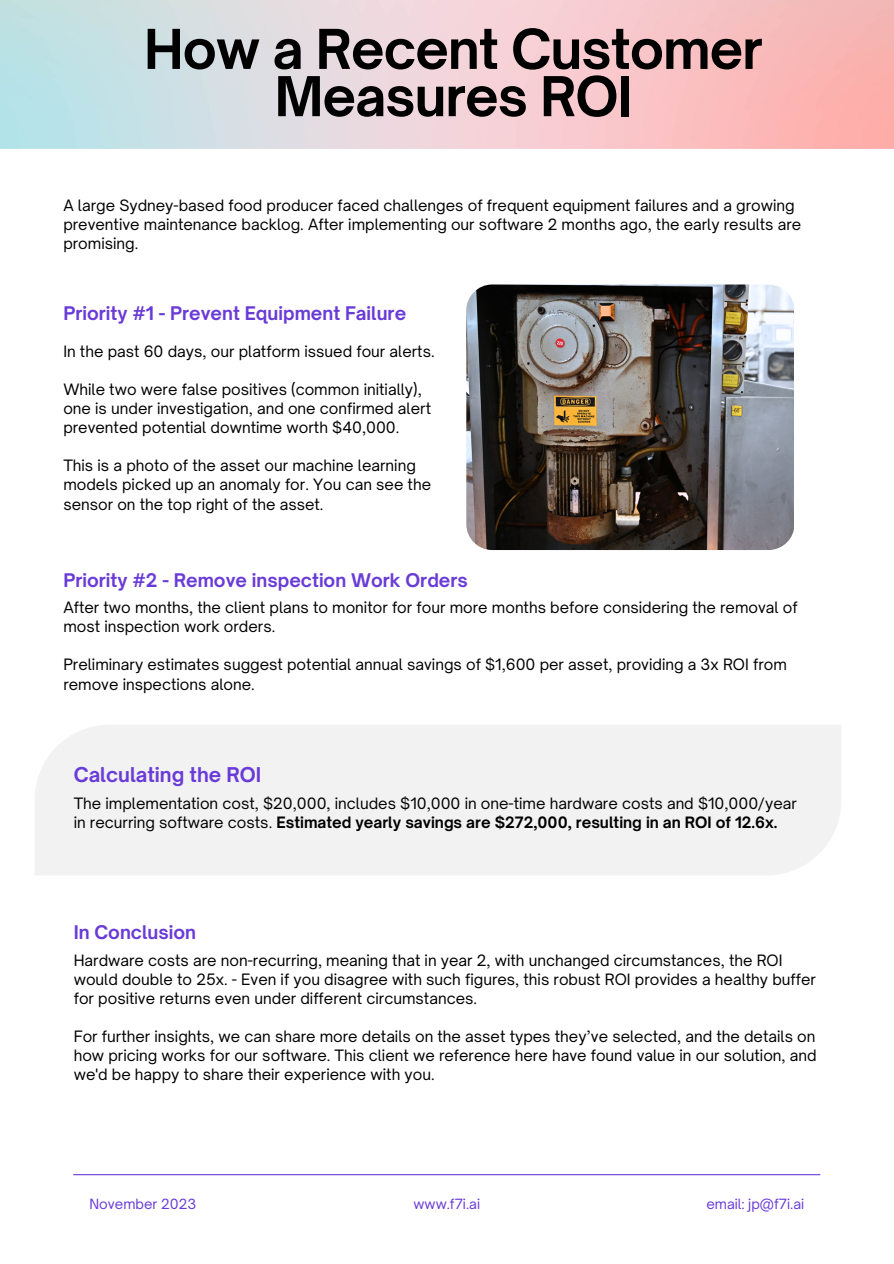
<style>
.page{position:relative;width:894px;height:1264px;background:#fff}
.page>*{position:absolute;margin:0;border:0;box-sizing:border-box;transform-origin:0 0}
.t1{font:700 52.5px/47.2px "Open Sauce One";letter-spacing:-.02em;color:#000;text-align:center}
.t2{font:700 19.5px "Open Sauce One";color:#693bd7}
.t3{font:700 18px "Open Sauce One";color:#693bd7}
.t4{font:15px/19.2px "Open Sauce One";color:#000}
.t5{font:13.5px "Open Sauce One";color:#693bd7}
.s1{font-weight:700}
</style>
<div class="page">
<img style="left:466px;top:284px;width:327px;height:266px;border-radius:26px">
<hr style="left:73px;top:1174px;width:747px;height:1px;background:#693bd7">
<div style="left:35px;top:725px;width:806px;height:150px;background:#f2f2f3"></div>
<p class="t1" style="left:144px;top:25px;width:620px">How a Recent Customer<br>Measures ROI</p>
<p class="t4" style="left:63px;top:196px;width:739px">A large Sydney-based food producer faced challenges of frequent equipment failures and a growing preventive maintenance backlog. After implementing our software 2 months ago, the early results are promising.</p>
<p class="t3" style="left:63px;top:302px;width:344px">Priority #1 - Prevent Equipment Failure</p>
<p class="t4" style="left:63px;top:341px;width:372px">In the past 60 days, our platform issued four alerts.</p>
<p class="t4" style="left:63px;top:379px;width:369px">While two were false positives (common initially), one is under investigation, and one confirmed alert prevented potential downtime worth $40,000.</p>
<p class="t4" style="left:63px;top:456px;width:369px">This is a photo of the asset our machine learning models picked up an anomaly for. You can see the sensor on the top right of the asset.</p>
<p class="t3" style="left:63px;top:568px;width:406px">Priority #2 - Remove inspection Work Orders</p>
<p class="t4" style="left:63px;top:597px;width:735px">After two months, the client plans to monitor for four more months before considering the removal of most inspection work orders.</p>
<p class="t4" style="left:63px;top:655px;width:724px">Preliminary estimates suggest potential annual savings of $1,600 per asset, providing a 3x ROI from remove inspections alone.</p>
<p class="t2" style="left:74px;top:762px;width:189px">Calculating the ROI</p>
<p class="t4" style="left:74px;top:793px;width:724px">The implementation cost, $20,000, includes $10,000 in one-time hardware costs and $10,000/year in recurring software costs. <span class="s1">Estimated yearly savings are $272,000, resulting in an ROI of 12.6x.</span></p>
<p class="t3" style="left:74px;top:921px;width:124px">In Conclusion</p>
<p class="t4" style="left:74px;top:950px;width:743px">Hardware costs are non-recurring, meaning that in year 2, with unchanged circumstances, the ROI would double to 25x. - Even if you disagree with such figures, this robust ROI provides a healthy buffer for positive returns even under different circumstances.</p>
<p class="t4" style="left:74px;top:1026px;width:744px;text-align:justify">For further insights, we can share more details on the asset types they’ve selected, and the details on how pricing works for our software. This client we reference here have found value in our solution, and we'd be happy to share their experience with you.</p>
<p class="t5" style="left:89px;top:1195px;width:109px">November 2023</p>
<p class="t5" style="left:413px;top:1195px;width:68px">www.f7i.ai</p>
<p class="t5" style="left:706px;top:1195px;width:99px">email: jp@f7i.ai</p>
</div>
